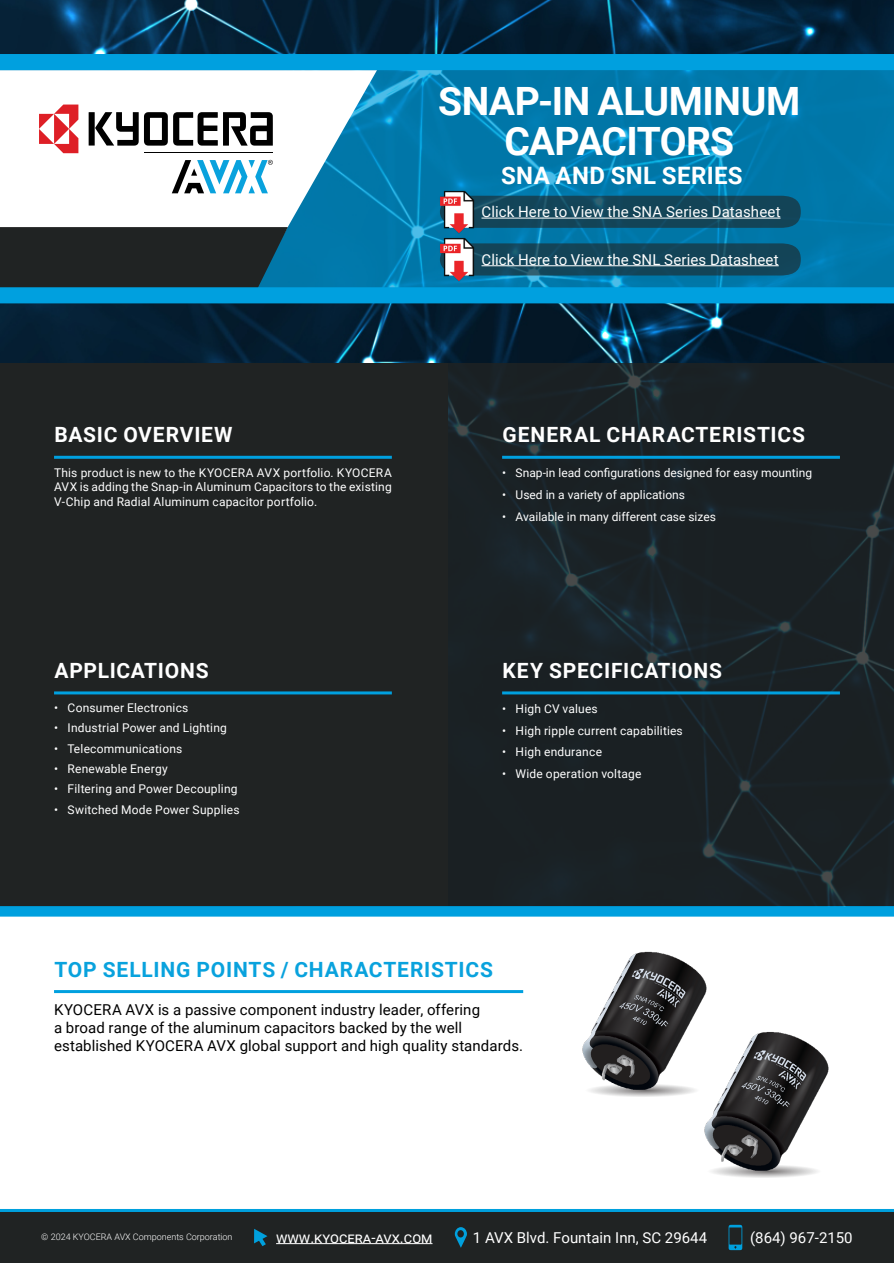
<style>
.page{position:relative;width:894px;height:1263px;background:#fff}
.page>*{position:absolute;margin:0;border:0;box-sizing:border-box;transform-origin:0 0}
.t1{font:700 39px/40.5px "Roboto";letter-spacing:-.015em;color:#fff;text-align:center}
.t2{font:700 24px "Roboto";letter-spacing:.02em;color:#fff}
.t3{font:700 21px "Roboto";letter-spacing:.035em;color:#fff}
.t4{font:700 21px "Roboto";letter-spacing:.035em;color:#09a2dd}
.t5{font:15px/18px "Roboto";letter-spacing:.005em;color:#000}
.t6{font:15px "Roboto";color:#fff}
.t7{font:12px/14.4px "Roboto";letter-spacing:.015em;color:#fff;text-align:justify}
.t8{font:300 9px "Roboto";color:#fff}
</style>
<div class="page">
<img style="left:0;top:0;width:893px;height:363px">
<svg style="left:288px;top:70px;width:605px;height:217px;fill:#0077a9"></svg>
<svg style="left:0;top:70px;width:377px;height:164px"></svg>
<div style="left:0;top:227px;width:288px;height:60px;background:#202323"></div>
<div style="left:0;top:54px;width:893px;height:16px;background:#00a0df"></div>
<div style="left:0;top:287px;width:893px;height:16px;background:#00a0df"></div>
<svg style="left:89px;top:112px;width:184px;height:34px"></svg>
<svg style="left:172px;top:160px;width:101px;height:33px"></svg>
<hr style="left:144px;top:152px;width:129px;height:1px;background:#000">
<svg style="left:39px;top:105px;width:39px;height:48px"></svg>
<div style="left:0;top:363px;width:893px;height:543px;background:#202323"></div>
<div style="left:0;top:906px;width:893px;height:10px;background:#00a0df"></div>
<hr style="left:54px;top:990px;width:469px;height:3px;background:#00a0df">
<hr style="left:54px;top:456px;width:338px;height:3px;background:#00a0df">
<hr style="left:54px;top:691px;width:338px;height:3px;background:#00a0df">
<hr style="left:502px;top:691px;width:337px;height:3px;background:#00a0df">
<hr style="left:502px;top:456px;width:337px;height:3px;background:#00a0df">
<div style="left:0;top:1212px;width:893px;height:51px;background:#202323"></div>
<hr style="left:0;top:1209px;width:893px;height:3px;background:#00a0dd">
<svg style="left:254px;top:1229px;width:13px;height:17px"></svg>
<hr style="left:276px;top:1243px;width:156px;height:1px;background:#fff">
<svg style="left:454px;top:1227px;width:13px;height:20px"></svg>
<svg style="left:728px;top:1224px;width:14px;height:26px"></svg>
<svg style="left:481px;top:196px;width:319px;height:32px"></svg>
<hr style="left:481px;top:218px;width:299px;height:1px;background:#fff">
<img style="left:437px;top:188px;width:44px;height:95px">
<svg style="left:440px;top:243px;width:360px;height:32px"></svg>
<hr style="left:481px;top:265px;width:297px;height:1px;background:#fff">
<img style="left:582px;top:951px;width:125px;height:146px">
<img style="left:686px;top:1024px;width:143px;height:154px">
<h1 class="t1" style="left:438px;top:79px;width:363px">SNAP-IN ALUMINUM<br>CAPACITORS</h1>
<h2 class="t2" style="left:501px;top:158px;width:243px">SNA AND SNL SERIES</h2>
<h3 class="t3" style="left:54px;top:420px;width:180px">BASIC OVERVIEW</h3>
<p class="t7" style="left:54px;top:465px;width:339px">This product is new to the KYOCERA AVX portfolio. KYOCERA AVX is adding the Snap-in Aluminum Capacitors to the existing V-Chip and Radial Aluminum capacitor portfolio.</p>
<h3 class="t3" style="left:54px;top:656px;width:156px">APPLICATIONS</h3>
<p class="t7" style="left:54px;top:700px;width:136px">• Consumer Electronics</p>
<p class="t7" style="left:54px;top:720px;width:174px">• Industrial Power and Lighting</p>
<p class="t7" style="left:54px;top:740px;width:130px">• Telecommunications</p>
<p class="t7" style="left:54px;top:761px;width:115px">• Renewable Energy</p>
<p class="t7" style="left:54px;top:781px;width:185px">• Filtering and Power Decoupling</p>
<p class="t7" style="left:54px;top:802px;width:187px">• Switched Mode Power Supplies</p>
<p class="t6" style="left:481px;top:201px;width:300px">Click Here to View the SNA Series Datasheet</p>
<p class="t6" style="left:481px;top:249px;width:298px">Click Here to View the SNL Series Datasheet</p>
<h3 class="t3" style="left:502px;top:420px;width:304px">GENERAL CHARACTERISTICS</h3>
<p class="t7" style="left:502px;top:465px;width:311px">• Snap-in lead configurations designed for easy mounting</p>
<p class="t7" style="left:502px;top:487px;width:184px">• Used in a variety of applications</p>
<p class="t7" style="left:502px;top:509px;width:215px">• Available in many different case sizes</p>
<h3 class="t3" style="left:502px;top:656px;width:221px">KEY SPECIFICATIONS</h3>
<p class="t7" style="left:502px;top:700px;width:97px">• High CV values</p>
<p class="t7" style="left:502px;top:722px;width:182px">• High ripple current capabilities</p>
<p class="t7" style="left:502px;top:744px;width:101px">• High endurance</p>
<p class="t7" style="left:502px;top:766px;width:141px">• Wide operation voltage</p>
<h3 class="t4" style="left:54px;top:954px;width:440px">TOP SELLING POINTS / CHARACTERISTICS</h3>
<p class="t5" style="left:54px;top:1000px;width:470px">KYOCERA AVX is a passive component industry leader, offering<br>a broad range of the aluminum capacitors backed by the well established KYOCERA AVX global support and high quality standards.</p>
<p class="t8" style="left:41px;top:1230px;width:193px">© 2024 KYOCERA AVX Components Corporation</p>
<p class="t6" style="left:276px;top:1226px;width:158px">www.kyocera-avx.com</p>
<p class="t6" style="left:473px;top:1226px;width:235px">1 AVX Blvd. Fountain Inn, SC 29644</p>
<p class="t6" style="left:749px;top:1226px;width:104px">(864) 967-2150</p>
</div>
